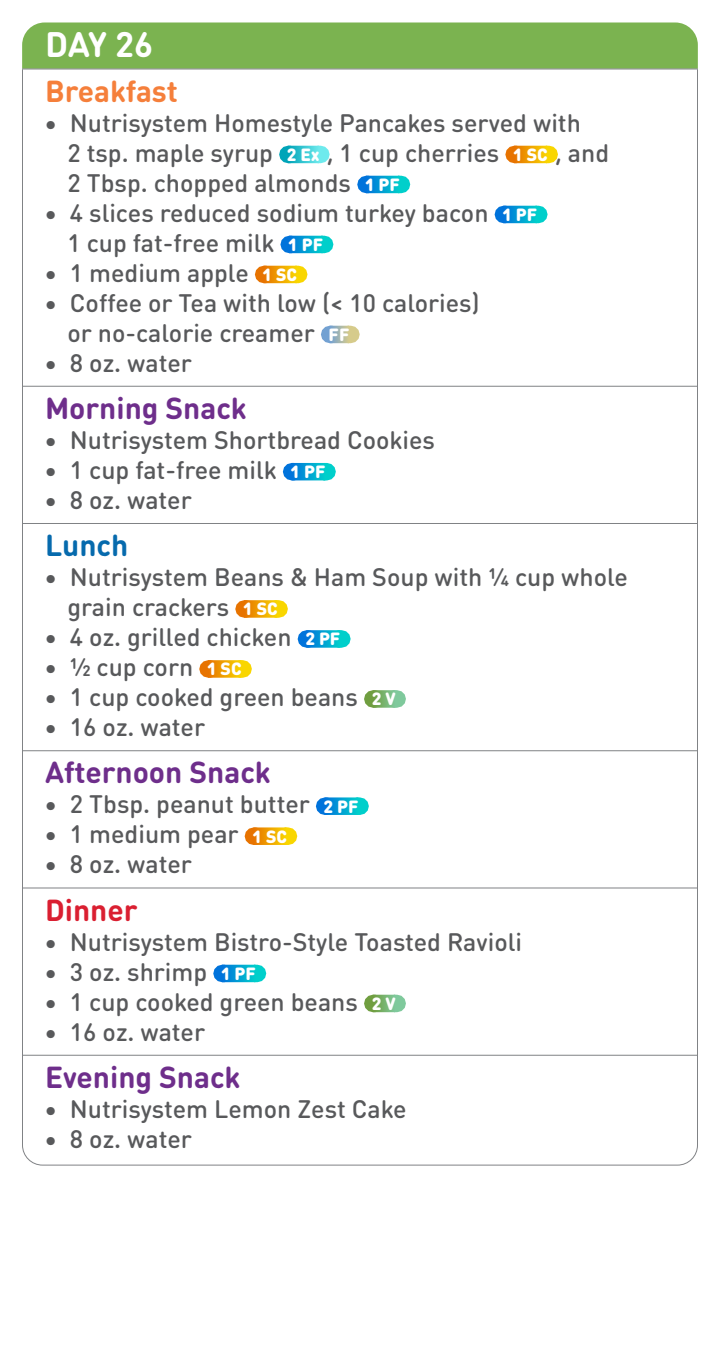
<style>
.page{position:relative;width:720px;height:1350px;background:#fff}
.page>*{position:absolute;margin:0;border:0;box-sizing:border-box;transform-origin:0 0}
.t1{font:700 35px "DIN Round OT";color:#fff}
.t2{font:700 30px "DIN Round OT";color:#6e2e8b}
.t3{font:700 30px "DIN Round OT";color:#f57f3b}
.t4{font:700 30px "DIN Round OT";color:#da1f31}
.t5{font:700 30px "DIN Round OT";color:#066aad}
.t6{font:500 25px/30px "DIN Round OT";color:#58595b}
.s1{font-weight:900;font-size:17.5px;color:#fff}
</style>
<div class="page">
<div style="left:22px;top:22px;width:676px;height:47px;background:#7bb350"></div>
<hr style="left:22px;top:69px;width:1px;height:40px;background:#808285">
<hr style="left:697px;top:69px;width:1px;height:40px;background:#808285">
<hr style="left:22px;top:69px;width:676px;height:1px;background:#808285">
<hr style="left:22px;top:102px;width:1px;height:287px;background:#808285">
<hr style="left:697px;top:102px;width:1px;height:287px;background:#808285">
<svg style="left:289px;top:146px;width:14px;height:17px"></svg>
<svg style="left:288px;top:146px;width:1px;height:17px"></svg>
<svg style="left:303px;top:146px;width:16px;height:17px"></svg>
<svg style="left:515px;top:146px;width:15px;height:17px"></svg>
<svg style="left:514px;top:146px;width:1px;height:17px"></svg>
<svg style="left:530px;top:146px;width:18px;height:17px"></svg>
<svg style="left:367px;top:176px;width:16px;height:17px"></svg>
<svg style="left:366px;top:176px;width:1px;height:17px"></svg>
<svg style="left:383px;top:176px;width:17px;height:17px"></svg>
<svg style="left:504px;top:206px;width:16px;height:17px"></svg>
<svg style="left:503px;top:206px;width:1px;height:17px"></svg>
<svg style="left:520px;top:206px;width:17px;height:17px"></svg>
<svg style="left:290px;top:236px;width:16px;height:17px"></svg>
<svg style="left:289px;top:236px;width:1px;height:17px"></svg>
<svg style="left:306px;top:236px;width:17px;height:17px"></svg>
<svg style="left:265px;top:266px;width:15px;height:17px"></svg>
<svg style="left:264px;top:266px;width:1px;height:17px"></svg>
<svg style="left:280px;top:266px;width:17px;height:17px"></svg>
<svg style="left:331px;top:326px;width:8px;height:17px"></svg>
<svg style="left:330px;top:326px;width:1px;height:17px"></svg>
<svg style="left:339px;top:326px;width:10px;height:17px"></svg>
<hr style="left:22px;top:387px;width:1px;height:39px;background:#808285">
<hr style="left:697px;top:387px;width:1px;height:39px;background:#808285">
<hr style="left:22px;top:386px;width:676px;height:1px;background:#808285">
<hr style="left:22px;top:419px;width:1px;height:107px;background:#808285">
<hr style="left:697px;top:419px;width:1px;height:107px;background:#808285">
<svg style="left:293px;top:463px;width:15px;height:17px"></svg>
<svg style="left:292px;top:463px;width:1px;height:17px"></svg>
<svg style="left:308px;top:463px;width:18px;height:17px"></svg>
<hr style="left:22px;top:524px;width:1px;height:39px;background:#808285">
<hr style="left:697px;top:524px;width:1px;height:39px;background:#808285">
<hr style="left:22px;top:523px;width:676px;height:1px;background:#808285">
<hr style="left:22px;top:556px;width:1px;height:197px;background:#808285">
<hr style="left:697px;top:556px;width:1px;height:197px;background:#808285">
<svg style="left:245px;top:600px;width:15px;height:18px"></svg>
<svg style="left:244px;top:600px;width:1px;height:18px"></svg>
<svg style="left:260px;top:600px;width:18px;height:18px"></svg>
<svg style="left:307px;top:630px;width:16px;height:18px"></svg>
<svg style="left:306px;top:630px;width:1px;height:18px"></svg>
<svg style="left:323px;top:630px;width:17px;height:18px"></svg>
<svg style="left:209px;top:660px;width:15px;height:18px"></svg>
<svg style="left:208px;top:660px;width:1px;height:18px"></svg>
<svg style="left:224px;top:660px;width:18px;height:18px"></svg>
<svg style="left:374px;top:690px;width:10px;height:18px"></svg>
<svg style="left:373px;top:690px;width:1px;height:18px"></svg>
<svg style="left:384px;top:690px;width:12px;height:18px"></svg>
<hr style="left:22px;top:751px;width:1px;height:40px;background:#808285">
<hr style="left:697px;top:751px;width:1px;height:40px;background:#808285">
<hr style="left:22px;top:750px;width:676px;height:1px;background:#808285">
<hr style="left:22px;top:783px;width:1px;height:108px;background:#808285">
<hr style="left:697px;top:783px;width:1px;height:108px;background:#808285">
<svg style="left:326px;top:797px;width:15px;height:18px"></svg>
<svg style="left:325px;top:797px;width:1px;height:18px"></svg>
<svg style="left:341px;top:797px;width:18px;height:18px"></svg>
<svg style="left:254px;top:827px;width:16px;height:18px"></svg>
<svg style="left:253px;top:827px;width:1px;height:18px"></svg>
<svg style="left:270px;top:827px;width:17px;height:18px"></svg>
<hr style="left:22px;top:888px;width:1px;height:40px;background:#808285">
<hr style="left:697px;top:888px;width:1px;height:40px;background:#808285">
<hr style="left:22px;top:888px;width:676px;height:1px;background:#808285">
<hr style="left:22px;top:921px;width:1px;height:137px;background:#808285">
<hr style="left:697px;top:921px;width:1px;height:137px;background:#808285">
<svg style="left:223px;top:965px;width:16px;height:17px"></svg>
<svg style="left:222px;top:965px;width:1px;height:17px"></svg>
<svg style="left:239px;top:965px;width:17px;height:17px"></svg>
<svg style="left:374px;top:995px;width:10px;height:17px"></svg>
<svg style="left:373px;top:995px;width:1px;height:17px"></svg>
<svg style="left:384px;top:995px;width:12px;height:17px"></svg>
<hr style="left:22px;top:1056px;width:1px;height:39px;background:#808285">
<hr style="left:697px;top:1056px;width:1px;height:39px;background:#808285">
<hr style="left:22px;top:1055px;width:676px;height:1px;background:#808285">
<hr style="left:22px;top:1088px;width:1px;height:47px;background:#808285">
<hr style="left:697px;top:1088px;width:1px;height:47px;background:#808285">
<svg style="left:22px;top:1135px;width:676px;height:31px"></svg>
<h1 class="t1" style="left:45px;top:21px;width:110px">DAY 26</h1>
<p class="t3" style="left:45px;top:71px;width:134px">Breakfast</p>
<p class="t6" style="left:67px;top:107px;width:543px;text-indent:-23px">• Nutrisystem Homestyle Pancakes served with<br>2 tsp. maple syrup <span class="s1">2 Ex</span> , 1 cup cherries <span class="s1">1 SC</span> , and<br>2 Tbsp. chopped almonds <span class="s1">1 PF</span></p>
<p class="t6" style="left:67px;top:197px;width:471px;text-indent:-23px">• 4 slices reduced sodium turkey bacon <span class="s1">1 PF<br></span>1 cup fat-free milk <span class="s1">1 PF</span></p>
<p class="t6" style="left:44px;top:257px;width:255px">• 1 medium apple <span class="s1">1 SC</span></p>
<p class="t6" style="left:68px;top:287px;width:414px;text-indent:-23px">• Coffee or Tea with low (&lt; 10 calories) or no-calorie creamer <span class="s1">FF</span></p>
<p class="t6" style="left:44px;top:347px;width:149px">• 8 oz. water</p>
<p class="t2" style="left:45px;top:389px;width:203px">Morning Snack</p>
<p class="t6" style="left:44px;top:425px;width:392px">• Nutrisystem Shortbread Cookies</p>
<p class="t6" style="left:44px;top:455px;width:283px">• 1 cup fat-free milk <span class="s1">1 PF</span></p>
<p class="t6" style="left:44px;top:485px;width:149px">• 8 oz. water</p>
<p class="t5" style="left:45px;top:526px;width:85px">Lunch</p>
<p class="t6" style="left:68px;top:562px;width:562px;text-indent:-23px">• Nutrisystem Beans &amp; Ham Soup with 1/4 cup whole grain crackers <span class="s1">1 SC</span></p>
<p class="t6" style="left:44px;top:622px;width:298px">• 4 oz. grilled chicken <span class="s1">2 PF</span></p>
<p class="t6" style="left:44px;top:652px;width:199px">• 1/2 cup corn <span class="s1">1 SC</span></p>
<p class="t6" style="left:44px;top:682px;width:353px">• 1 cup cooked green beans <span class="s1">2 V</span></p>
<p class="t6" style="left:44px;top:712px;width:162px">• 16 oz. water</p>
<p class="t2" style="left:45px;top:753px;width:227px">Afternoon Snack</p>
<p class="t6" style="left:44px;top:789px;width:316px">• 2 Tbsp. peanut butter <span class="s1">2 PF</span></p>
<p class="t6" style="left:44px;top:819px;width:244px">• 1 medium pear <span class="s1">1 SC</span></p>
<p class="t6" style="left:44px;top:849px;width:149px">• 8 oz. water</p>
<p class="t4" style="left:45px;top:890px;width:94px">Dinner</p>
<p class="t6" style="left:44px;top:926px;width:479px">• Nutrisystem Bistro-Style Toasted Ravioli</p>
<p class="t6" style="left:44px;top:956px;width:213px">• 3 oz. shrimp <span class="s1">1 PF</span></p>
<p class="t6" style="left:44px;top:986px;width:353px">• 1 cup cooked green beans <span class="s1">2 V</span></p>
<p class="t6" style="left:44px;top:1016px;width:162px">• 16 oz. water</p>
<p class="t2" style="left:45px;top:1058px;width:197px">Evening Snack</p>
<p class="t6" style="left:44px;top:1094px;width:364px">• Nutrisystem Lemon Zest Cake</p>
<p class="t6" style="left:44px;top:1124px;width:149px">• 8 oz. water</p>
</div>
